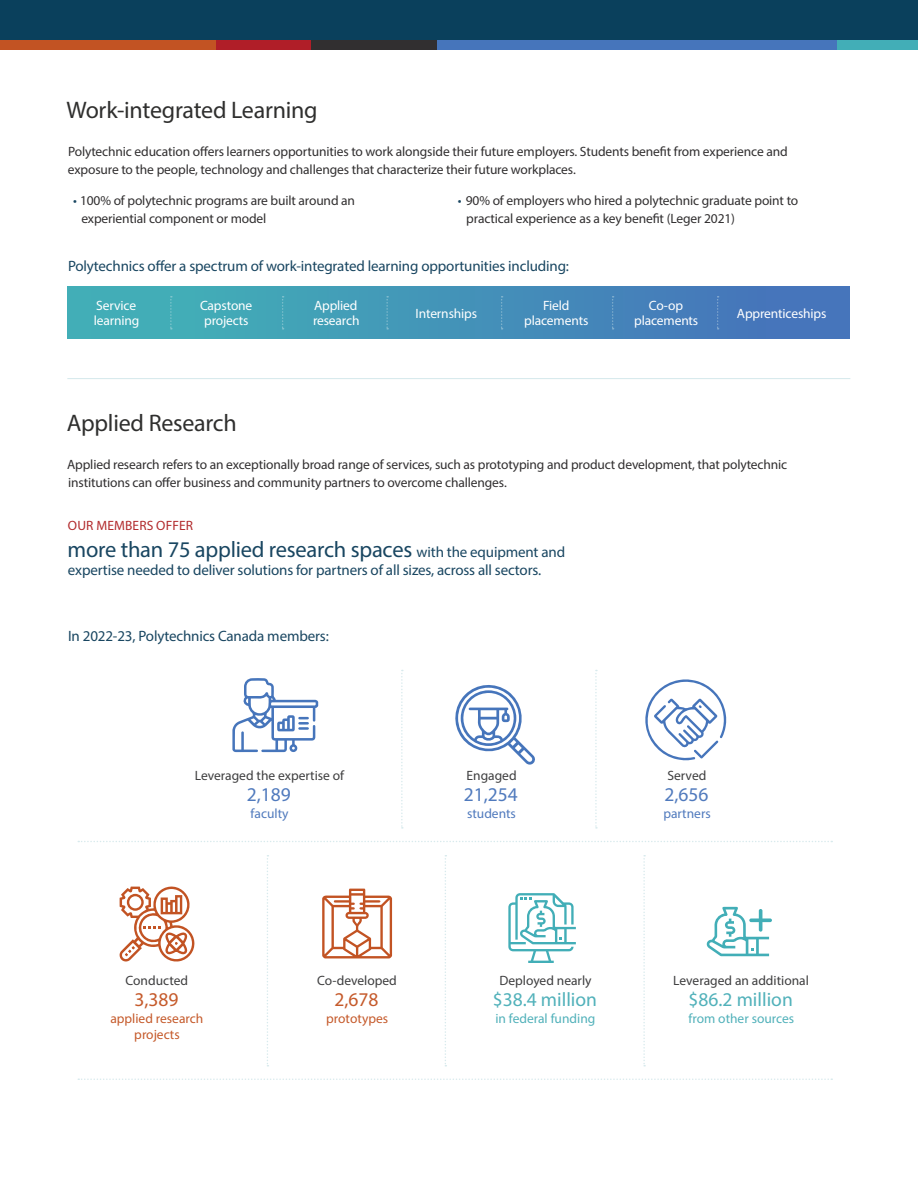
<style>
.page{position:relative;width:918px;height:1188px;background:#fff}
.page>*{position:absolute;margin:0;border:0;box-sizing:border-box;transform-origin:0 0}
.t1{font:24px "Myriad Pro";letter-spacing:-.01em;color:#2f2f2e}
.body{font:22.5px "Myriad Pro";letter-spacing:-.01em;color:#194661}
.body-2{font:19.5px "Myriad Pro";color:#51b1ba}
.body-3{font:19.5px "Myriad Pro";color:#507abd}
.body-4{font:19.5px "Myriad Pro";color:#c55a2b}
.body-5{font:15px "Myriad Pro";letter-spacing:-.01em;color:#194661}
.body-6{font:13.5px/18px "Myriad Pro";letter-spacing:-.01em;color:#312f30}
.Body_Bullet{font:13.5px/15px "Myriad Pro";letter-spacing:-.01em;color:#fff;text-align:center}
.body-7{font:13.5px "Myriad Pro";color:#3e3e3f}
.body-8{font:13.5px/16.5px "Myriad Pro";color:#c55a2b;text-align:center}
.body-9{font:13.5px "Myriad Pro";color:#51b1ba}
.body-10{font:13.5px "Myriad Pro";color:#507abd}
.body-11{font:13.5px "Myriad Pro";letter-spacing:.01em;color:#b22b2d}
.s1{color:#194661}
.s2{font-size:15px}
</style>
<div class="page">
<div style="left:67px;top:286px;width:759px;height:53px;background:#42aeb7"></div>
<div style="left:0;top:0;width:918px;height:40px;background:#0a405c"></div>
<hr style="left:67px;top:378px;width:783px;height:1px;background:#d8eaed">
<svg style="left:267px;top:855px;width:1px;height:211px"></svg>
<svg style="left:445px;top:855px;width:1px;height:211px"></svg>
<svg style="left:643px;top:855px;width:2px;height:211px"></svg>
<svg style="left:78px;top:841px;width:754px;height:1px"></svg>
<svg style="left:78px;top:1078px;width:754px;height:2px"></svg>
<div style="left:0;top:40px;width:256px;height:10px;background:#c25323"></div>
<div style="left:297px;top:40px;width:162px;height:10px;background:#312f30"></div>
<div style="left:721px;top:40px;width:197px;height:10px;background:#42aeb7"></div>
<div style="left:437px;top:40px;width:400px;height:10px;background:#4675bb"></div>
<div style="left:216px;top:40px;width:94px;height:10px;background:#b01e28"></div>
<div style="left:91px;top:286px;width:759px;height:53px;background:linear-gradient(to right,#41b3b6,#466fbb)"></div>
<svg style="left:170px;top:296px;width:2px;height:34px"></svg>
<svg style="left:282px;top:296px;width:2px;height:34px"></svg>
<svg style="left:386px;top:296px;width:2px;height:34px"></svg>
<svg style="left:501px;top:296px;width:2px;height:34px"></svg>
<svg style="left:612px;top:296px;width:2px;height:34px"></svg>
<svg style="left:717px;top:296px;width:2px;height:34px"></svg>
<svg style="left:401px;top:670px;width:2px;height:159px"></svg>
<svg style="left:595px;top:670px;width:2px;height:159px"></svg>
<svg style="left:232px;top:678px;width:86px;height:75px"></svg>
<svg style="left:645px;top:679px;width:81px;height:81px"></svg>
<svg style="left:455px;top:685px;width:80px;height:80px"></svg>
<svg style="left:119px;top:886px;width:76px;height:76px"></svg>
<svg style="left:322px;top:889px;width:70px;height:69px"></svg>
<svg style="left:508px;top:893px;width:68px;height:70px"></svg>
<svg style="left:706px;top:907px;width:63px;height:49px"></svg>
<hr style="left:759px;top:909px;width:3px;height:23px;background:#42aeb7;border-radius:2px">
<svg style="left:749px;top:918px;width:23px;height:4px"></svg>
<h3 class="t1" style="left:66px;top:95px;width:253px">Work-integrated Learning</h3>
<p class="body-6" style="left:68px;top:142px;width:721px">Polytechnic education offers learners opportunities to work alongside their future employers. Students benefit from experience and exposure to the people, technology and challenges that characterize their future workplaces.</p>
<p class="body-6" style="left:81px;top:191px;width:275px;text-indent:-8px"><span class="s1">•</span> 100% of polytechnic programs are built around an experiential component or model</p>
<p class="body-6" style="left:466px;top:191px;width:334px;text-indent:-8px"><span class="s1">•</span> 90% of employers who hired a polytechnic graduate point to practical experience as a key benefit (Leger 2021)</p>
<p class="body-5" style="left:68px;top:257px;width:503px">Polytechnics offer a spectrum of work-integrated learning opportunities including:</p>
<p class="Body_Bullet" style="left:94px;top:298px;width:47px;text-align:left">Service learning</p>
<p class="Body_Bullet" style="left:200px;top:298px;width:54px">Capstone projects</p>
<p class="Body_Bullet" style="left:313px;top:298px;width:48px;text-align:left">Applied research</p>
<p class="Body_Bullet" style="left:416px;top:306px;width:63px">Internships</p>
<p class="Body_Bullet" style="left:524px;top:298px;width:66px">Field placements</p>
<p class="Body_Bullet" style="left:634px;top:298px;width:66px">Co-op placements</p>
<p class="Body_Bullet" style="left:737px;top:306px;width:91px">Apprenticeships</p>
<h3 class="t1" style="left:67px;top:408px;width:172px">Applied Research</h3>
<p class="body-6" style="left:67px;top:455px;width:722px">Applied research refers to an exceptionally broad range of services, such as prototyping and product development, that polytechnic institutions can offer business and community partners to overcome challenges.</p>
<p class="body-11" style="left:68px;top:517px;width:127px">OUR MEMBERS OFFER</p>
<p class="body" style="left:68px;top:535px;width:499px">more than 75 applied research spaces <span class="s2">with the equipment and</span></p>
<p class="body-5" style="left:68px;top:560px;width:475px">expertise needed to deliver solutions for partners of all sizes, across all sectors.</p>
<p class="body-5" style="left:68px;top:627px;width:262px">In 2022-23, Polytechnics Canada members:</p>
<p class="body-7" style="left:195px;top:767px;width:151px">Leveraged the expertise of</p>
<p class="body-3" style="left:247px;top:782px;width:46px">2,189</p>
<p class="body-10" style="left:251px;top:805px;width:40px">faculty</p>
<p class="body-7" style="left:126px;top:973px;width:64px">Conducted</p>
<p class="body-4" style="left:135px;top:988px;width:46px">3,389</p>
<p class="body-8" style="left:110px;top:1010px;width:94px">applied research projects</p>
<p class="body-7" style="left:317px;top:973px;width:81px">Co-developed</p>
<p class="body-4" style="left:334px;top:988px;width:46px">2,678</p>
<p class="body-8" style="left:326px;top:1010px;width:63px">prototypes</p>
<p class="body-7" style="left:467px;top:767px;width:52px">Engaged</p>
<p class="body-3" style="left:464px;top:782px;width:56px">21,254</p>
<p class="body-10" style="left:467px;top:805px;width:50px">students</p>
<p class="body-7" style="left:499px;top:973px;width:94px">Deployed nearly</p>
<p class="body-2" style="left:493px;top:988px;width:106px">$38.4 million</p>
<p class="body-9" style="left:495px;top:1010px;width:102px">in federal funding</p>
<p class="body-7" style="left:667px;top:767px;width:40px">Served</p>
<p class="body-3" style="left:664px;top:782px;width:46px">2,656</p>
<p class="body-10" style="left:663px;top:805px;width:49px">partners</p>
<p class="body-7" style="left:673px;top:973px;width:137px">Leveraged an additional</p>
<p class="body-2" style="left:689px;top:988px;width:106px">$86.2 million</p>
<p class="body-9" style="left:689px;top:1010px;width:107px">from other sources</p>
</div>
